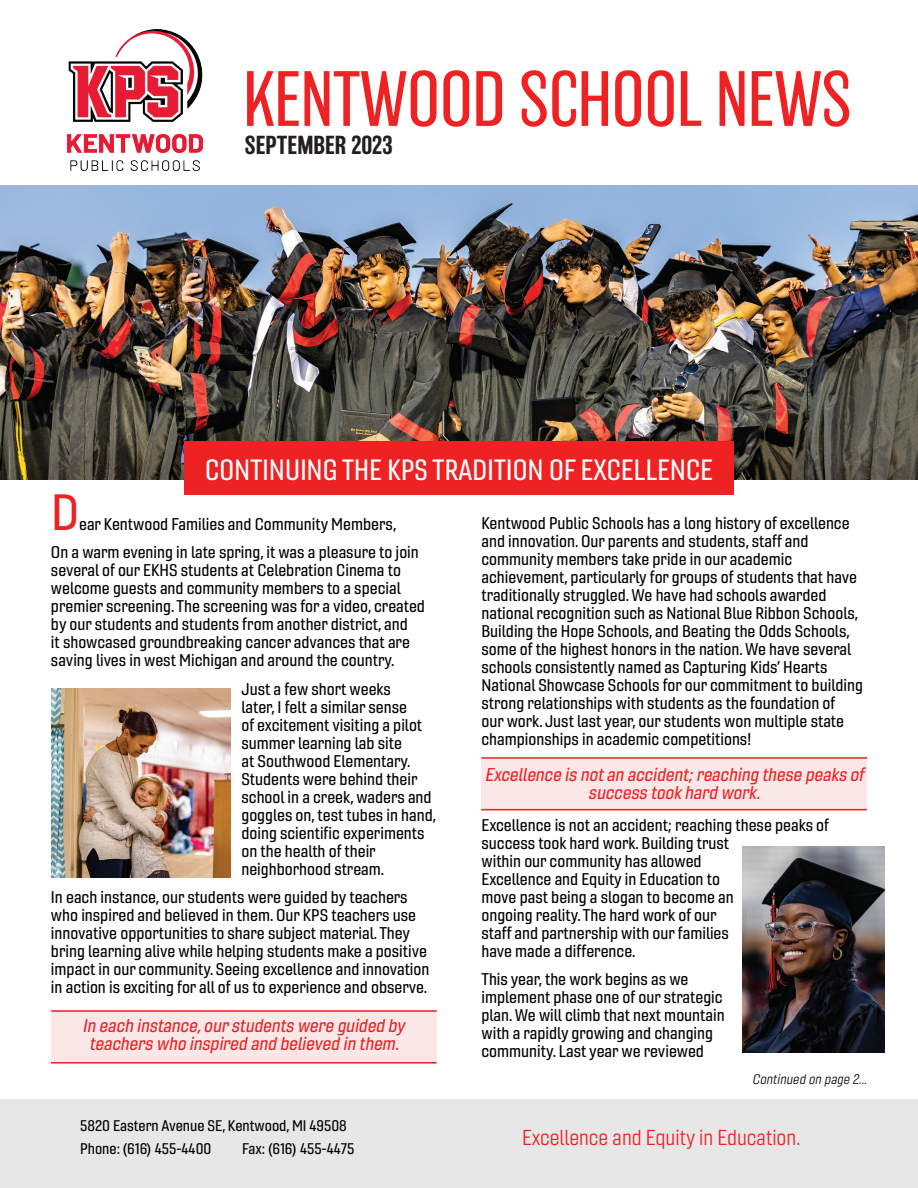
<style>
.page{position:relative;width:918px;height:1188px;background:#fff}
.page>*{position:absolute;margin:0;border:0;box-sizing:border-box;transform-origin:0 0}
.t1{font:200 72px "Balboa";color:#ee2123}
.t2{font:49.5px "Gineso Nor Med";color:#ee2123}
.t3{font:28.5px "Gineso Con Med";letter-spacing:.01em;color:#fff}
.t4{font:500 24px "Balboa";color:#231f20}
.t5{font:21px "Gineso Nor Boo";color:#ee1f23}
.t6{font:italic 18px/18px "Gineso Nor Med";color:#ee2123;text-align:center}
.t7{font:16.5px/18px "Gineso Nor Med";color:#000}
.t8{font:15px/22.5px "Gineso Nor Med";color:#000}
.t9{font:italic 13.5px "Gineso Nor Boo";color:#040503}
</style>
<div class="page">
<div style="left:51px;top:1010px;width:385px;height:54px;background:#fae8e8"></div>
<hr style="left:51px;top:1010px;width:386px;height:2px;background:#ee2123">
<hr style="left:51px;top:1062px;width:385px;height:2px;background:#ee2123">
<div style="left:482px;top:757px;width:385px;height:53px;background:#fae8e8"></div>
<hr style="left:482px;top:757px;width:385px;height:2px;background:#ee2123">
<hr style="left:481px;top:809px;width:386px;height:1px;background:#ee2123">
<img style="left:66px;top:30px;width:138px;height:141px">
<img style="left:0;top:185px;width:918px;height:295px">
<div style="left:184px;top:442px;width:550px;height:53px;background:#ee2123"></div>
<div style="left:0;top:1100px;width:918px;height:88px;background:#e6e7e6"></div>
<img style="left:743px;top:847px;width:141px;height:205px">
<img style="left:51px;top:688px;width:180px;height:190px">
<h1 class="t1" style="left:243px;top:61px;width:609px">KENTWOOD SCHOOL NEWS</h1>
<h3 class="t4" style="left:245px;top:132px;width:150px">SEPTEMBER 2023</h3>
<h3 class="t3" style="left:205px;top:452px;width:509px">CONTINUING THE KPS TRADITION OF EXCELLENCE</h3>
<h2 class="t2" style="left:51px;top:482px;width:30px">D</h2>
<p class="t7" style="left:51px;top:510px;width:369px;line-height:28.5px;text-align:center">ear Kentwood Families and Community Members,<br>On a warm evening in late spring, it was a pleasure to join</p>
<p class="t7" style="left:51px;top:561px;width:376px">several of our EKHS students at Celebration Cinema to welcome guests and community members to a special premier screening. The screening was for a video, created by our students and students from another district, and<br>it showcased groundbreaking cancer advances that are saving lives in west Michigan and around the country.</p>
<p class="t7" style="left:241px;top:680px;width:196px">Just a few short weeks<br>later, I felt a similar sense<br>of excitement visiting a pilot summer learning lab site<br>at Southwood Elementary.<br>Students were behind their school in a creek, waders and goggles on, test tubes in hand, doing scientific experiments on the health of their neighborhood stream.</p>
<p class="t7" style="left:51px;top:888px;width:380px">In each instance, our students were guided by teachers who inspired and believed in them. Our KPS teachers use innovative opportunities to share subject material. They bring learning alive while helping students make a positive impact in our community. Seeing excellence and innovation in action is exciting for all of us to experience and observe.</p>
<p class="t6" style="left:82px;top:1017px;width:328px">In each instance,ourstudents were guided by teachers who inspired and believed in them.</p>
<p class="t8" style="left:80px;top:1115px;width:268px">5820 Eastern Avenue SE, Kentwood, MI 49508<br>Phone: (616) 455-4400</p>
<p class="t8" style="left:242px;top:1137px;width:114px">Fax: (616) 455-4475</p>
<p class="t7" style="left:481px;top:514px;width:383px">Kentwood Public Schools has a long history of excellence and innovation. Our parents and students, staff and community members take pride in our academic achievement, particularly for groups of students that have traditionally struggled. We have had schools awarded national recognition such as National Blue Ribbon Schools, Building the Hope Schools, and Beating the Odds Schools, some of the highest honors in the nation. We have several schools consistently named as Capturing Kids’ Hearts National Showcase Schools for our commitment to building strong relationships with students as the foundation of<br>our work. Just last year, our students won multiple state championships in academic competitions!</p>
<p class="t6" style="left:485px;top:766px;width:385px">Excellence is notan accident;reaching these peaks of success tookhard work.</p>
<p class="t7" style="left:481px;top:816px;width:349px">Excellence is not an accident; reaching these peaks of success took hard work. Building trust<br>within our community has allowed<br>Excellence and Equity in Education to<br>move past being a slogan to become an<br>ongoing reality. The hard work of our<br>staff and partnership with our families<br>have made a difference.</p>
<p class="t7" style="left:481px;top:970px;width:245px">This year, the work begins as we implement phase one of our strategic plan. We will climb that next mountain with a rapidly growing and changing community. Last year we reviewed</p>
<p class="t9" style="left:752px;top:1071px;width:119px">Continued on page 2...</p>
<p class="t5" style="left:522px;top:1125px;width:280px">Excellence and Equity in Education.</p>
</div>
